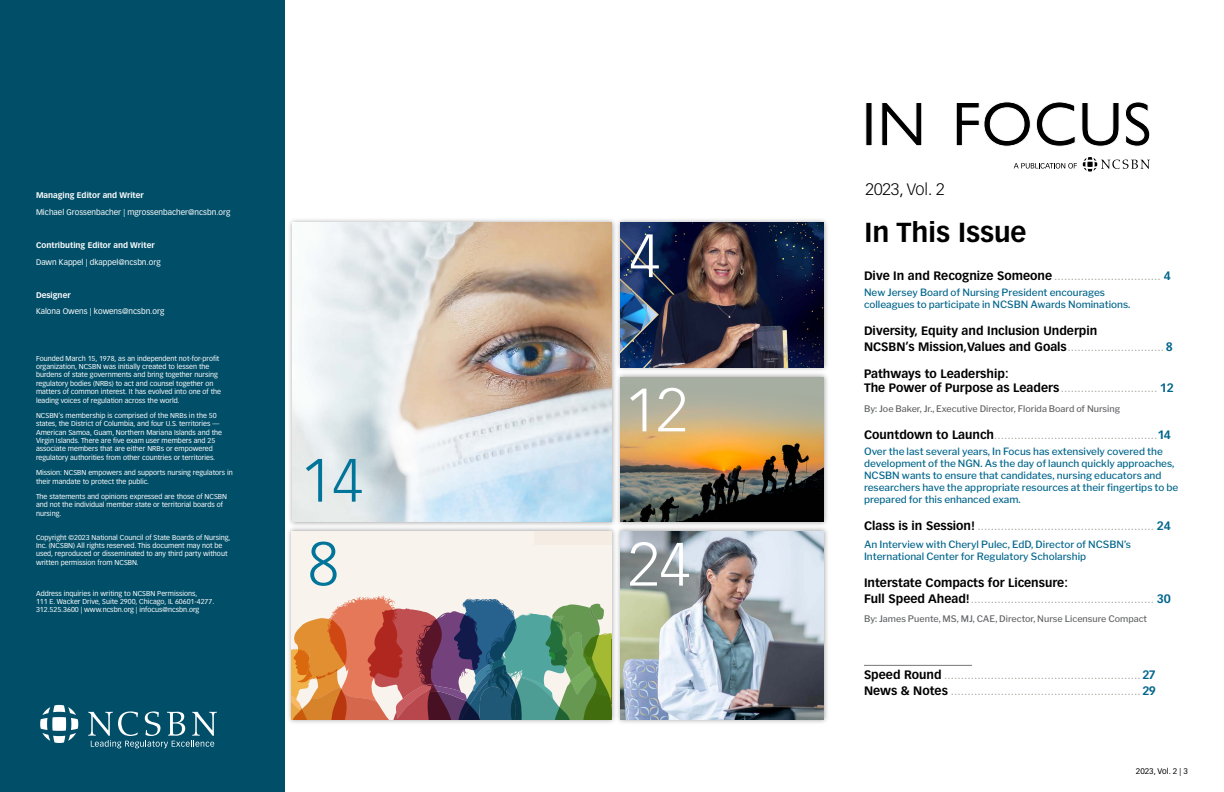
<style>
.page{position:relative;width:1224px;height:792px;background:#fff}
.page>*{position:absolute;margin:0;border:0;box-sizing:border-box;transform-origin:0 0}
.t1{font:300 60px "Vectora LT Std";color:#fff}
.t2{font:300 60px "Vectora LT Std";color:#007599}
.t3{font:700 27px "Vectora LT Std";color:#000}
.t4{font:300 16.3px "Vectora LT Std";color:#000}
.t5{font:12px/16px "Vectora LT Std";color:#a6afa2}
.t6{font:700 12px/16px "Vectora LT Std";color:#000}
.t7{font:500 10px/12px "Libre Franklin";color:#00658b}
.t8{font:500 9px "Libre Franklin";color:#636466}
.t9{font:8px "Vectora LT Std";color:#fff}
.t10{font:700 8px "Vectora LT Std";color:#fff}
.t11{font:8px "Vectora LT Std";color:#000}
.t12{font:7px/8.4px "Vectora LT Std";color:#fff}
.s1{font-weight:700;color:#000}
.s2{font-weight:700;color:#00658b}
.s3{font-weight:400;color:#a6afa2}
.s4{color:#00658b}
</style>
<div class="page">
<div style="left:0;top:0;width:284px;height:792px;background:#004e68"></div>
<svg style="left:866px;top:103px;width:6px;height:43px"></svg>
<svg style="left:881px;top:103px;width:41px;height:43px"></svg>
<svg style="left:956px;top:102px;width:194px;height:45px"></svg>
<svg style="left:40px;top:705px;width:38px;height:38px"></svg>
<svg style="left:88px;top:711px;width:129px;height:37px"></svg>
<svg style="left:1014px;top:163px;width:63px;height:6px"></svg>
<svg style="left:1083px;top:157px;width:67px;height:15px"></svg>
<hr style="left:864px;top:665px;width:108px;height:1px;background:#000">
<div style="left:286px;top:526px;width:332px;height:199px;background:#000;opacity:.37"></div>
<div style="left:292px;top:531px;width:320px;height:38px;background:#f9f3ed"></div>
<svg style="left:534px;top:531px;width:78px;height:13px"></svg>
<svg style="left:292px;top:569px;width:320px;height:151px"></svg>
<div style="left:287px;top:217px;width:331px;height:310px;background:#000;opacity:.37"></div>
<img style="left:292px;top:222px;width:320px;height:300px">
<div style="left:615px;top:526px;width:214px;height:199px;background:#000;opacity:.37"></div>
<img style="left:621px;top:531px;width:203px;height:189px">
<div style="left:615px;top:217px;width:214px;height:156px;background:#000;opacity:.37"></div>
<img style="left:621px;top:222px;width:203px;height:145px">
<div style="left:615px;top:371px;width:214px;height:156px;background:#000;opacity:.37"></div>
<img style="left:621px;top:377px;width:203px;height:144px">
<p class="t10" style="left:36px;top:191px;width:109px">Managing Editor and Writer</p>
<p class="t9" style="left:36px;top:207px;width:196px">Michael Grossenbacher | mgrossenbacher@ncsbn.org</p>
<p class="t10" style="left:36px;top:240px;width:120px">Contributing Editor and Writer</p>
<p class="t9" style="left:36px;top:257px;width:126px">Dawn Kappel | dkappel@ncsbn.org</p>
<p class="t10" style="left:36px;top:290px;width:36px">Designer</p>
<p class="t9" style="left:36px;top:307px;width:130px">Kalona Owens | kowens@ncsbn.org</p>
<p class="t12" style="left:36px;top:354px;width:187px">Founded March 15, 1978, as an independent not-for-profit organization, NCSBN was initially created to lessen the burdens of state governments and bring together nursing regulatory bodies (NRBs) to act and counsel together on matters of common interest. It has evolved into one of the leading voices of regulation across the world.</p>
<p class="t12" style="left:36px;top:411px;width:188px">NCSBN’s membership is comprised of the NRBs in the 50 states, the District of Columbia, and four U.S. territories — American Samoa, Guam, Northern Mariana Islands and the Virgin Islands. There are five exam user members and 25 associate members that are either NRBs or empowered regulatory authorities from other countries or territories.</p>
<p class="t12" style="left:36px;top:469px;width:198px">Mission: NCSBN empowers and supports nursing regulators in their mandate to protect the public.</p>
<p class="t12" style="left:36px;top:492px;width:193px">The statements and opinions expressed are those of NCSBN and not the individual member state or territorial boards of nursing.</p>
<p class="t12" style="left:36px;top:533px;width:196px">Copyright ©2023 National Council of State Boards of Nursing, Inc. (NCSBN) All rights reserved. This document may not be used, reproduced or disseminated to any third party without written permission from NCSBN.</p>
<p class="t12" style="left:36px;top:589px;width:180px">Address inquiries in writing to NCSBN Permissions,<br>111 E. Wacker Drive, Suite 2900, Chicago, IL 60601-4277.<br>312.525.3600 | www.ncsbn.org | infocus@ncsbn.org</p>
<h1 class="t2" style="left:301px;top:446px;width:64px">14</h1>
<h1 class="t2" style="left:308px;top:529px;width:33px">8</h1>
<h1 class="t1" style="left:629px;top:221px;width:33px">4</h1>
<h1 class="t1" style="left:625px;top:375px;width:64px">12</h1>
<h1 class="t1" style="left:628px;top:530px;width:64px">24</h1>
<h3 class="t4" style="left:866px;top:180px;width:80px">2023, Vol. 2</h3>
<h2 class="t3" style="left:865px;top:216px;width:164px">In This Issue</h2>
<h3 class="t5" style="left:864px;top:268px;width:308px"><span class="s1">Dive In and Recognize Someone</span> ................................ <span class="s2">4</span></h3>
<h3 class="t7" style="left:864px;top:287px;width:268px">New Jersey Board of Nursing President encourages colleagues to participate in NCSBN Awards Nominations.</h3>
<h3 class="t6" style="left:864px;top:323px;width:310px">Diversity, Equity and Inclusion Underpin<br>NCSBN’s Mission,Values and Goals<span class="s3">.............................</span><span class="s4">8</span></h3>
<h3 class="t6" style="left:864px;top:366px;width:311px;line-height:14.4px">Pathways to Leadership:<br>The Power of Purpose as Leaders<span class="s3">.............................</span> <span class="s4">12</span></h3>
<p class="t8" style="left:864px;top:403px;width:258px">By: Joe Baker, Jr., Executive Director, Florida Board of Nursing</p>
<h3 class="t5" style="left:864px;top:426px;width:308px"><span class="s1">Countdown to Launch</span>.................................................<span class="s2">14</span></h3>
<p class="t7" style="left:864px;top:446px;width:316px">Over the last several years, In Focus has extensively covered the development of the NGN. As the day of launch quickly approaches, NCSBN wants to ensure that candidates, nursing educators and researchers have the appropriate resources at their fingertips to be prepared for this enhanced exam.</p>
<h3 class="t5" style="left:864px;top:518px;width:308px"><span class="s1">Class is in Session!</span> ..................................................... <span class="s2">24</span></h3>
<h3 class="t7" style="left:864px;top:539px;width:268px">An Interview with Cheryl Pulec, EdD, Director of NCSBN’s<br>International Center for Regulatory Scholarship</h3>
<h3 class="t5" style="left:864px;top:575px;width:308px"><span class="s1">Interstate Compacts for Licensure:<br>Full Speed Ahead!</span>....................................................... <span class="s2">30</span></h3>
<p class="t8" style="left:864px;top:613px;width:285px">By: James Puente, MS, MJ, CAE, Director, Nurse Licensure Compact</p>
<h3 class="t5" style="left:864px;top:666px;width:293px"><span class="s1">Speed Round</span> ...........................................................<span class="s2">27<br></span><span class="s1">News &amp; Notes</span> .........................................................<span class="s2">29</span></h3>
<p class="t11" style="left:1136px;top:767px;width:54px">2023, Vol. 2 | 3</p>
</div>
